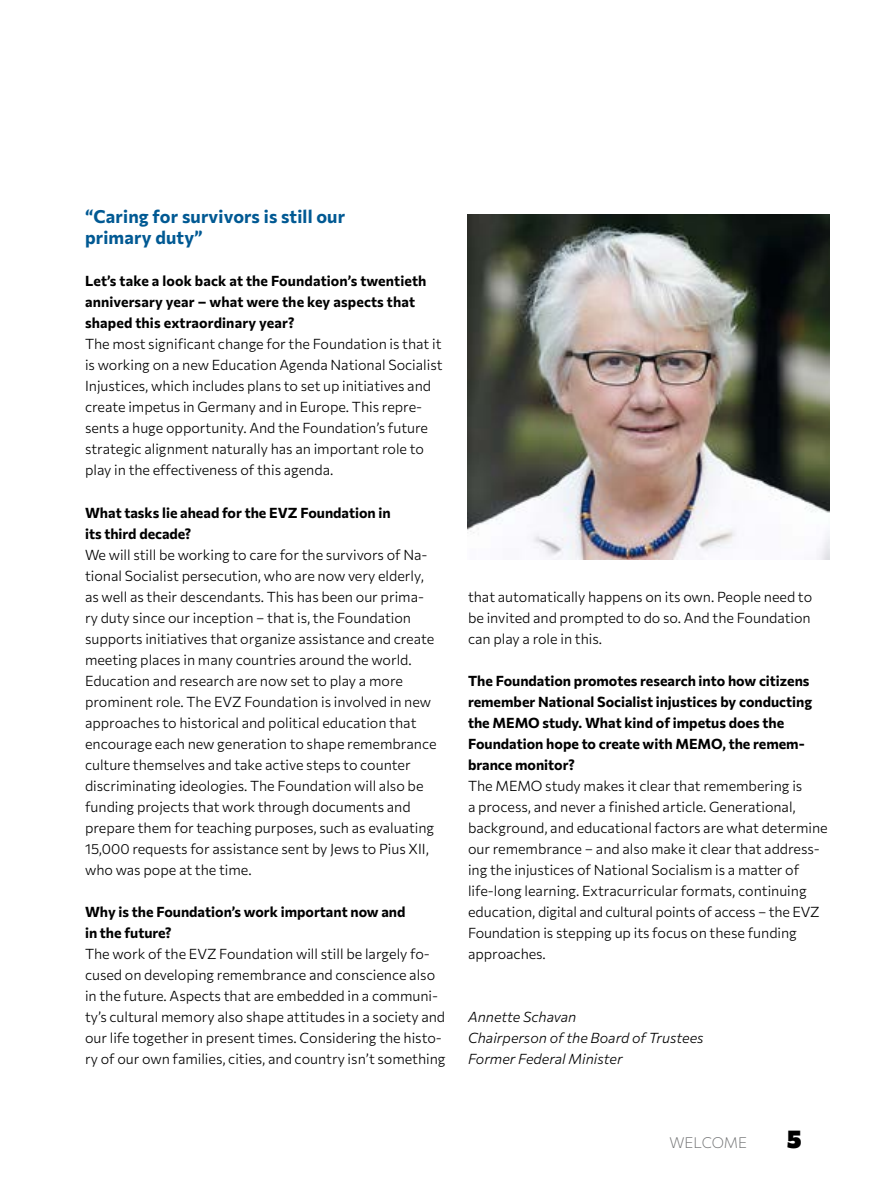
<style>
.page{position:relative;width:893px;height:1191px;background:#fff}
.page>*{position:absolute;margin:0;border:0;box-sizing:border-box;transform-origin:0 0}
.t1{font:900 25.2px "Commissioner";color:#000}
.t2{font:700 18px/21px "Commissioner";letter-spacing:.01em;color:#005993}
.t3{font:200 15px "Commissioner";color:#707172}
.t4{font:300 14.25px/21px "Commissioner";color:#000}
.t5{font:700 14.25px/21px "Commissioner";color:#000}
.t6{font:italic 300 14.25px/21px "Commissioner";color:#000}
</style>
<div class="page">
<img style="left:468px;top:214px;width:361px;height:345px">
<p class="t2" style="left:85px;top:205px;width:262px">“Caring for survivors is still our primary duty”</p>
<p class="t5" style="left:85px;top:269px;width:343px">Let’s take a look back at the Foundation’s twentieth anniversary year – what were the key aspects that shaped this extraordinary year?</p>
<p class="t4" style="left:85px;top:333px;width:359px">The most significant change for the Foundation is that it is working on a new Education Agenda National Socialist Injustices, which includes plans to set up initiatives and create impetus in Germany and in Europe. This repre&shy;sents a huge opportunity. And the Foundation’s future strategic alignment naturally has an important role to play in the effectiveness of this agenda.</p>
<p class="t5" style="left:85px;top:500px;width:307px">What tasks lie ahead for the EVZ Foundation in its third decade?</p>
<p class="t4" style="left:85px;top:543px;width:353px">We will still be working to care for the survivors of Na&shy;tional Socialist persecution, who are now very elderly, as well as their descendants. This has been our prima&shy;ry duty since our inception – that is, the Foundation supports initiatives that organize assistance and create meeting places in many countries around the world.<br>Education and research are now set to play a more prominent role. The EVZ Foundation is involved in new approaches to historical and political education that encourage each new generation to shape remembrance culture themselves and take active steps to counter discriminating ideologies. The Foundation will also be funding projects that work through documents and prepare them for teaching purposes, such as evaluating 15,000 requests for assistance sent by Jews to Pius XII, who was pope at the time.</p>
<p class="t5" style="left:85px;top:899px;width:322px">Why is the Foundation’s work important now and in the future?</p>
<p class="t4" style="left:85px;top:942px;width:362px">The work of the EVZ Foundation will still be largely fo&shy;cused on developing remembrance and conscience also in the future. Aspects that are embedded in a communi&shy;ty’s cultural memory also shape attitudes in a society and our life together in present times. Considering the histo&shy;ry of our own families, cities, and country isn’t something</p>
<p class="t4" style="left:468px;top:585px;width:346px;text-align:justify">that automatically happens on its own. People need to be invited and prompted to do so. And the Foundation can play a role in this.</p>
<p class="t5" style="left:468px;top:669px;width:346px">The Foundation promotes research into how citizens remember National Socialist injustices by conducting the MEMO study. What kind of impetus does the Foundation hope to create with MEMO, the remem&shy;brance monitor?</p>
<p class="t4" style="left:468px;top:774px;width:361px">The MEMO study makes it clear that remembering is<br>a process, and never a finished article. Generational, background, and educational factors are what determine our remembrance – and also make it clear that address&shy;ing the injustices of National Socialism is a matter of life-long learning. Extracurricular formats, continuing education, digital and cultural points of access – the EVZ Foundation is stepping up its focus on these funding approaches.</p>
<p class="t6" style="left:468px;top:1005px;width:237px">Annette Schavan<br>Chairperson of the Board of Trustees<br>Former Federal Minister</p>
<p class="t3" style="left:669px;top:1130px;width:79px">WELCOME</p>
<h1 class="t1" style="left:787px;top:1117px;width:16px">5</h1>
</div>
